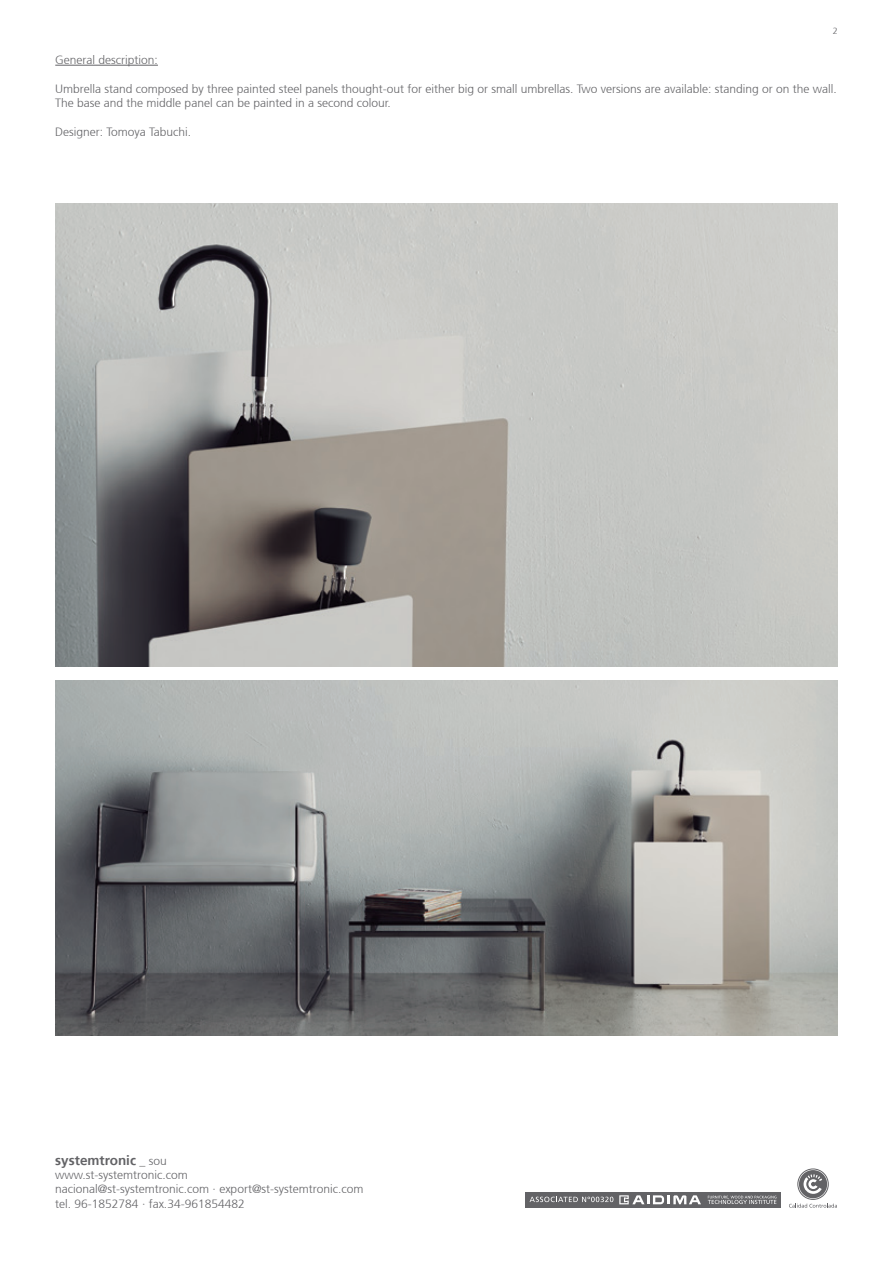
<style>
.page{position:relative;width:893px;height:1263px;background:#fff}
.page>*{position:absolute;margin:0;border:0;box-sizing:border-box;transform-origin:0 0}
.t1{font:700 13.5px "Frutiger 65";color:#636366}
.t2{font:300 12px/14.4px "Frutiger 45";color:#636366}
.t3{font:300 9px "Frutiger 45";color:#636366}
.s1{font-size:12px}
.s2{font-family:"Frutiger 45";font-weight:300;font-size:12px}
</style>
<div class="page">
<svg style="left:789px;top:1203px;width:48px;height:5px"></svg>
<div style="left:798px;top:1169px;width:30px;height:30px;border:1px solid #636366;border-radius:50%"></div>
<div style="left:799px;top:1170px;width:28px;height:28px;background:#636366;border-radius:50%"></div>
<svg style="left:803px;top:1174px;width:19px;height:20px"></svg>
<div style="left:525px;top:1192px;width:255px;height:16px;background:#636366"></div>
<svg style="left:619px;top:1195px;width:82px;height:9px"></svg>
<svg style="left:708px;top:1196px;width:68px;height:8px"></svg>
<svg style="left:529px;top:1197px;width:84px;height:5px"></svg>
<img style="left:55px;top:680px;width:782px;height:355px">
<img style="left:55px;top:203px;width:783px;height:464px">
<hr style="left:55px;top:65px;width:103px;height:1px;background:#636366">
<p class="t3" style="left:833px;top:26px;width:7px">2</p>
<p class="t2" style="left:55px;top:53px;width:104px">General description:</p>
<p class="t2" style="left:55px;top:82px;width:783px">Umbrella stand composed by three painted steel panels thought-out for either big or small umbrellas. Two versions are available: standing or on the wall.<br>The base and the middle panel can be painted in a second colour.</p>
<p class="t2" style="left:55px;top:125px;width:138px">Designer: Tomoya Tabuchi.</p>
<p class="t1" style="left:55px;top:1152px;width:113px">systemtronic <span class="s1">_</span> <span class="s2">sou</span></p>
<p class="t2" style="left:55px;top:1168px;width:134px">www.st-systemtronic.com</p>
<p class="t2" style="left:55px;top:1182px;width:310px">nacional@st-systemtronic.com · export@st-systemtronic.com</p>
<p class="t2" style="left:55px;top:1196px;width:191px">tel. 96-1852784 · fax.34-961854482</p>
</div>
